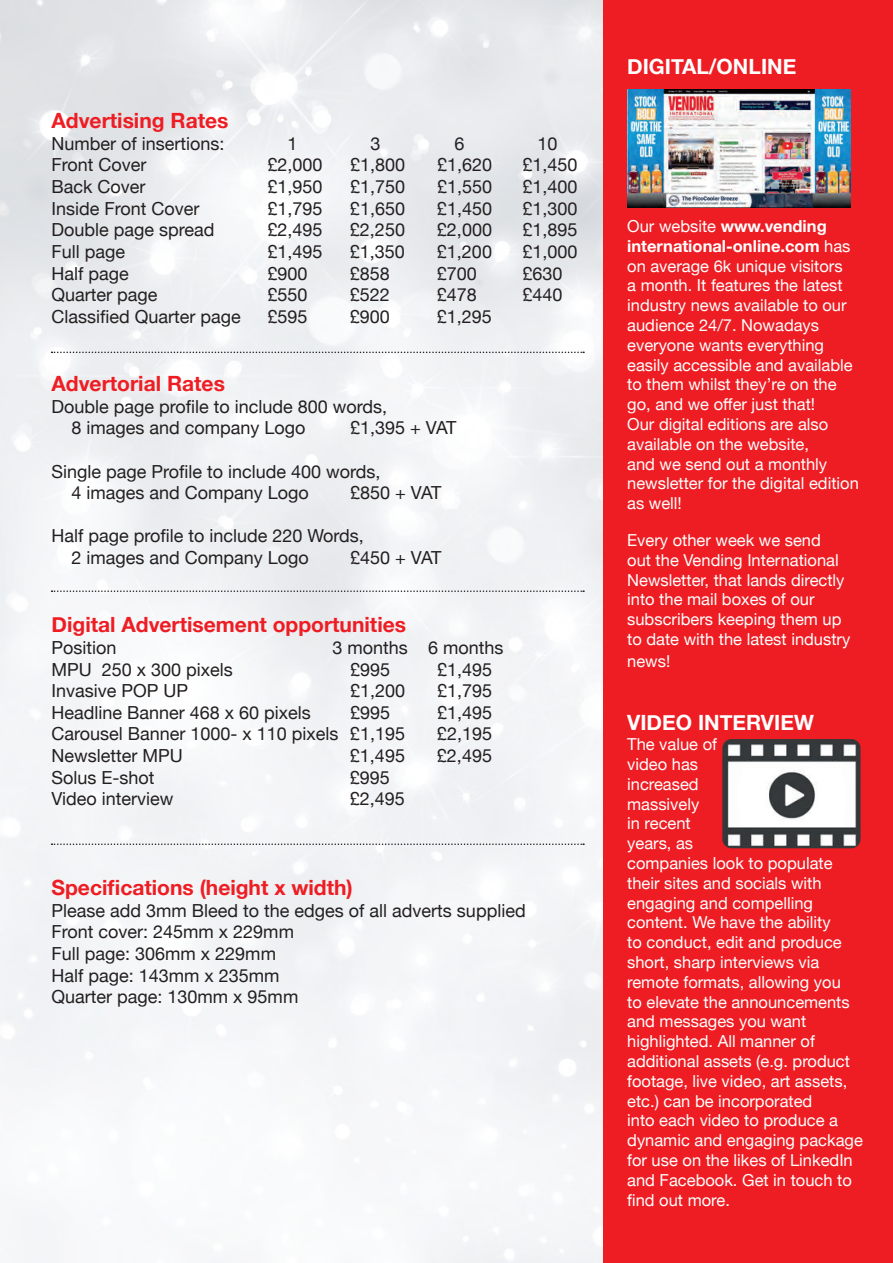
<style>
.page{position:relative;width:893px;height:1263px;background:#fff}
.page>*{position:absolute;margin:0;border:0;box-sizing:border-box;transform-origin:0 0}
.t1{font:700 21px "Helvetica Neue";color:#ee1d23}
.t2{font:700 21px "Helvetica Neue";color:#fff}
.t3{font:18px/21.6px "Helvetica Neue";color:#231f20}
.t4{font:16.5px/19.8px "Helvetica Neue";color:#fff}
.s1{font-weight:700}
</style>
<div class="page">
<img style="left:0;top:0;width:604px;height:1263px">
<div style="left:604px;top:0;width:289px;height:1263px;background:#ee1d23"></div>
<svg style="left:52px;top:352px;width:532px;height:1px"></svg>
<svg style="left:52px;top:590px;width:532px;height:2px"></svg>
<svg style="left:52px;top:843px;width:532px;height:2px"></svg>
<img style="left:627px;top:90px;width:223px;height:118px">
<img style="left:722px;top:739px;width:138px;height:109px">
<p class="t1" style="left:52px;top:104px;width:178px">Advertising Rates</p>
<p class="t3" style="left:52px;top:134px;width:175px">Number of insertions:</p>
<p class="t3" style="left:288px;top:134px;width:12px">1</p>
<p class="t3" style="left:371px;top:134px;width:12px">3</p>
<p class="t3" style="left:455px;top:134px;width:12px">6</p>
<p class="t3" style="left:538px;top:134px;width:22px">10</p>
<p class="t3" style="left:52px;top:155px;width:97px">Front Cover</p>
<p class="t3" style="left:268px;top:155px;width:57px">£2,000</p>
<p class="t3" style="left:350px;top:155px;width:57px">£1,800</p>
<p class="t3" style="left:437px;top:155px;width:57px">£1,620</p>
<p class="t3" style="left:522px;top:155px;width:57px">£1,450</p>
<p class="t3" style="left:51px;top:177px;width:95px">Back Cover</p>
<p class="t3" style="left:267px;top:177px;width:57px">£1,950</p>
<p class="t3" style="left:350px;top:177px;width:57px">£1,750</p>
<p class="t3" style="left:437px;top:177px;width:57px">£1,550</p>
<p class="t3" style="left:522px;top:177px;width:57px">£1,400</p>
<p class="t3" style="left:51px;top:199px;width:150px">Inside Front Cover</p>
<p class="t3" style="left:267px;top:199px;width:57px">£1,795</p>
<p class="t3" style="left:350px;top:199px;width:57px">£1,650</p>
<p class="t3" style="left:437px;top:199px;width:57px">£1,450</p>
<p class="t3" style="left:522px;top:199px;width:57px">£1,300</p>
<p class="t3" style="left:51px;top:220px;width:165px">Double page spread</p>
<p class="t3" style="left:267px;top:220px;width:57px">£2,495</p>
<p class="t3" style="left:350px;top:220px;width:57px">£2,250</p>
<p class="t3" style="left:437px;top:220px;width:57px">£2,000</p>
<p class="t3" style="left:522px;top:220px;width:57px">£1,895</p>
<p class="t3" style="left:51px;top:242px;width:75px">Full page</p>
<p class="t3" style="left:267px;top:242px;width:57px">£1,495</p>
<p class="t3" style="left:350px;top:242px;width:57px">£1,350</p>
<p class="t3" style="left:437px;top:242px;width:57px">£1,200</p>
<p class="t3" style="left:522px;top:242px;width:57px">£1,000</p>
<p class="t3" style="left:51px;top:263px;width:79px">Half page</p>
<p class="t3" style="left:267px;top:263px;width:42px">£900</p>
<p class="t3" style="left:350px;top:263px;width:42px">£858</p>
<p class="t3" style="left:437px;top:263px;width:42px">£700</p>
<p class="t3" style="left:522px;top:263px;width:42px">£630</p>
<p class="t3" style="left:51px;top:285px;width:108px">Quarter page</p>
<p class="t3" style="left:267px;top:285px;width:42px">£550</p>
<p class="t3" style="left:350px;top:285px;width:42px">£522</p>
<p class="t3" style="left:437px;top:285px;width:42px">£478</p>
<p class="t3" style="left:522px;top:285px;width:42px">£440</p>
<p class="t3" style="left:51px;top:307px;width:191px">Classified Quarter page</p>
<p class="t3" style="left:267px;top:307px;width:42px">£595</p>
<p class="t3" style="left:350px;top:307px;width:42px">£900</p>
<p class="t3" style="left:437px;top:307px;width:57px">£1,295</p>
<p class="t1" style="left:52px;top:367px;width:175px">Advertorial Rates</p>
<p class="t3" style="left:72px;top:397px;width:317px;text-indent:-20px">Double page profile to include 800 words,<br>8 images and company Logo</p>
<p class="t3" style="left:350px;top:418px;width:108px">£1,395 + VAT</p>
<p class="t3" style="left:72px;top:461px;width:311px;text-indent:-20px">Single page Profile to include 400 words,<br>4 images and Company Logo</p>
<p class="t3" style="left:350px;top:483px;width:93px">£850 + VAT</p>
<p class="t3" style="left:72px;top:526px;width:294px;text-indent:-20px">Half page profile to include 220 Words,<br>2 images and Company Logo</p>
<p class="t3" style="left:350px;top:548px;width:93px">£450 + VAT</p>
<p class="t1" style="left:52px;top:608px;width:356px">Digital Advertisement opportunities</p>
<p class="t3" style="left:52px;top:638px;width:66px">Position</p>
<p class="t3" style="left:333px;top:638px;width:172px">3 months 6 months</p>
<p class="t3" style="left:52px;top:659px;width:183px">MPU 250 x 300 pixels</p>
<p class="t3" style="left:350px;top:659px;width:42px">£995</p>
<p class="t3" style="left:437px;top:659px;width:57px">£1,495</p>
<p class="t3" style="left:52px;top:681px;width:138px">Invasive POP UP</p>
<p class="t3" style="left:350px;top:681px;width:57px">£1,200</p>
<p class="t3" style="left:437px;top:681px;width:57px">£1,795</p>
<p class="t3" style="left:51px;top:703px;width:261px">Headline Banner 468 x 60 pixels</p>
<p class="t3" style="left:350px;top:703px;width:42px">£995</p>
<p class="t3" style="left:437px;top:703px;width:57px">£1,495</p>
<p class="t3" style="left:51px;top:724px;width:355px">Carousel Banner 1000- x 110 pixels £1,195</p>
<p class="t3" style="left:437px;top:724px;width:57px">£2,195</p>
<p class="t3" style="left:51px;top:746px;width:133px">Newsletter MPU</p>
<p class="t3" style="left:350px;top:746px;width:57px">£1,495</p>
<p class="t3" style="left:437px;top:746px;width:57px">£2,495</p>
<p class="t3" style="left:51px;top:767px;width:105px">Solus E-shot</p>
<p class="t3" style="left:350px;top:767px;width:42px">£995</p>
<p class="t3" style="left:51px;top:789px;width:123px">Video interview</p>
<p class="t3" style="left:350px;top:789px;width:57px">£2,495</p>
<p class="t1" style="left:52px;top:871px;width:303px">Specifications (height x width)</p>
<p class="t3" style="left:52px;top:901px;width:476px">Please add 3mm Bleed to the edges of all adverts supplied<br>Front cover: 245mm x 229mm<br>Full page: 306mm x 229mm<br>Half page: 143mm x 235mm<br>Quarter page: 130mm x 95mm</p>
<p class="t2" style="left:627px;top:50px;width:171px">DIGITAL/ONLINE</p>
<p class="t4" style="left:627px;top:217px;width:233px">Our website <span class="s1">www.vending international-online.com</span> has on average 6k unique visitors<br>a month. It features the latest industry news available to our audience 24/7. Nowadays everyone wants everything easily accessible and available to them whilst they’re on the go, and we offer just that!<br>Our digital editions are also available on the website,<br>and we send out a monthly newsletter for the digital edition as well!</p>
<p class="t4" style="left:627px;top:531px;width:225px">Every other week we send<br>out the Vending International<br>Newsletter, that lands directly into the mail boxes of our subscribers keeping them up to date with the latest industry</p>
<p class="t4" style="left:627px;top:652px;width:45px">news!</p>
<p class="t2" style="left:627px;top:706px;width:188px">VIDEO INTERVIEW</p>
<p class="t4" style="left:627px;top:735px;width:237px">The value of<br>video has<br>increased<br>massively<br>in recent<br>years, as<br>companies look to populate their sites and socials with engaging and compelling content. We have the ability<br>to conduct, edit and produce short, sharp interviews via remote formats, allowing you<br>to elevate the announcements and messages you want highlighted. All manner of additional assets (e.g. product footage, live video, art assets, etc.) can be incorporated<br>into each video to produce a dynamic and engaging package for use on the likes of LinkedIn and Facebook. Get in touch to find out more.</p>
</div>
